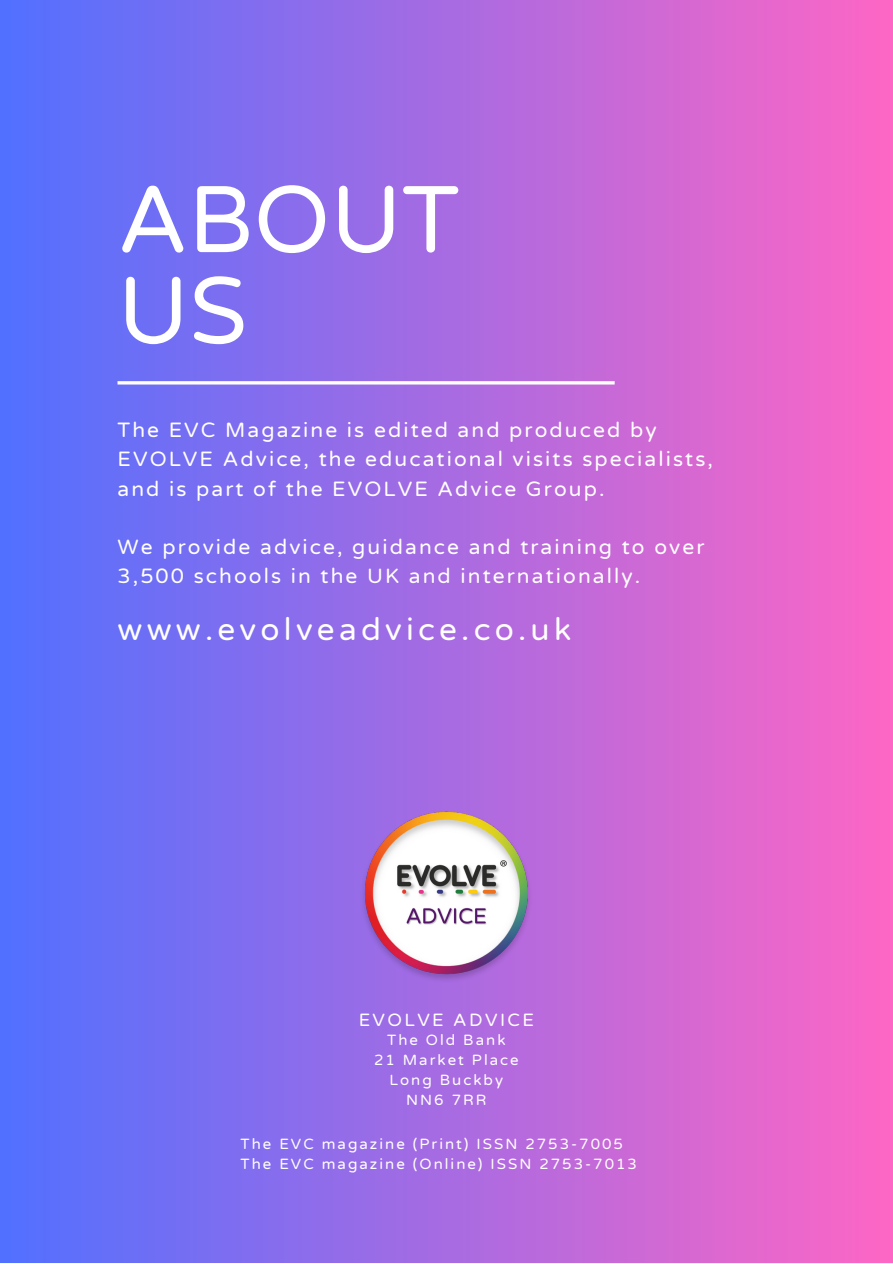
<style>
.page{position:relative;width:893px;height:1264px;background:#fff}
.page>*{position:absolute;margin:0;border:0;box-sizing:border-box;transform-origin:0 0}
.t1{font:94.5px/91.1px "Varela Round";color:#fff}
.t2{font:31.5px "Varela Round";letter-spacing:.135em;color:#fff}
.t3{font:21px/29.2px "Varela Round";letter-spacing:.1em;color:#fff}
.t4{font:18px "Varela Round";letter-spacing:.135em;color:#fff}
.t5{font:15px "Varela Round";letter-spacing:.135em;color:#fff}
</style>
<div class="page">
<div style="left:0;top:0;width:892px;height:1262px;background:linear-gradient(to right,#5170ff,#fd66c5)"></div>
<hr style="left:117px;top:381px;width:497px;height:3px;background:#fff">
<img style="left:359px;top:810px;width:174px;height:173px">
<p class="t1" style="left:117px;top:177px;width:343px">ABOUT<br>US</p>
<p class="t3" style="left:117px;top:416px;width:597px">The EVC Magazine is edited and produced by<br>EVOLVE Advice, the educational visits specialists, and is part of the EVOLVE Advice Group.</p>
<p class="t3" style="left:117px;top:533px;width:588px">We provide advice, guidance and training to over<br>3,500 schools in the UK and internationally.</p>
<p class="t2" style="left:117px;top:610px;width:455px">www.evolveadvice.co.uk</p>
<p class="t4" style="left:358px;top:1009px;width:177px">EVOLVE ADVICE</p>
<p class="t5" style="left:387px;top:1030px;width:120px">The Old Bank</p>
<p class="t5" style="left:374px;top:1050px;width:146px">21 Market Place</p>
<p class="t5" style="left:389px;top:1071px;width:115px">Long Buckby</p>
<p class="t5" style="left:406px;top:1091px;width:82px">NN6 7RR</p>
<p class="t5" style="left:240px;top:1134px;width:384px">The EVC magazine (Print) ISSN 2753-7005</p>
<p class="t5" style="left:240px;top:1155px;width:398px">The EVC magazine (Online) ISSN 2753-7013</p>
</div>
